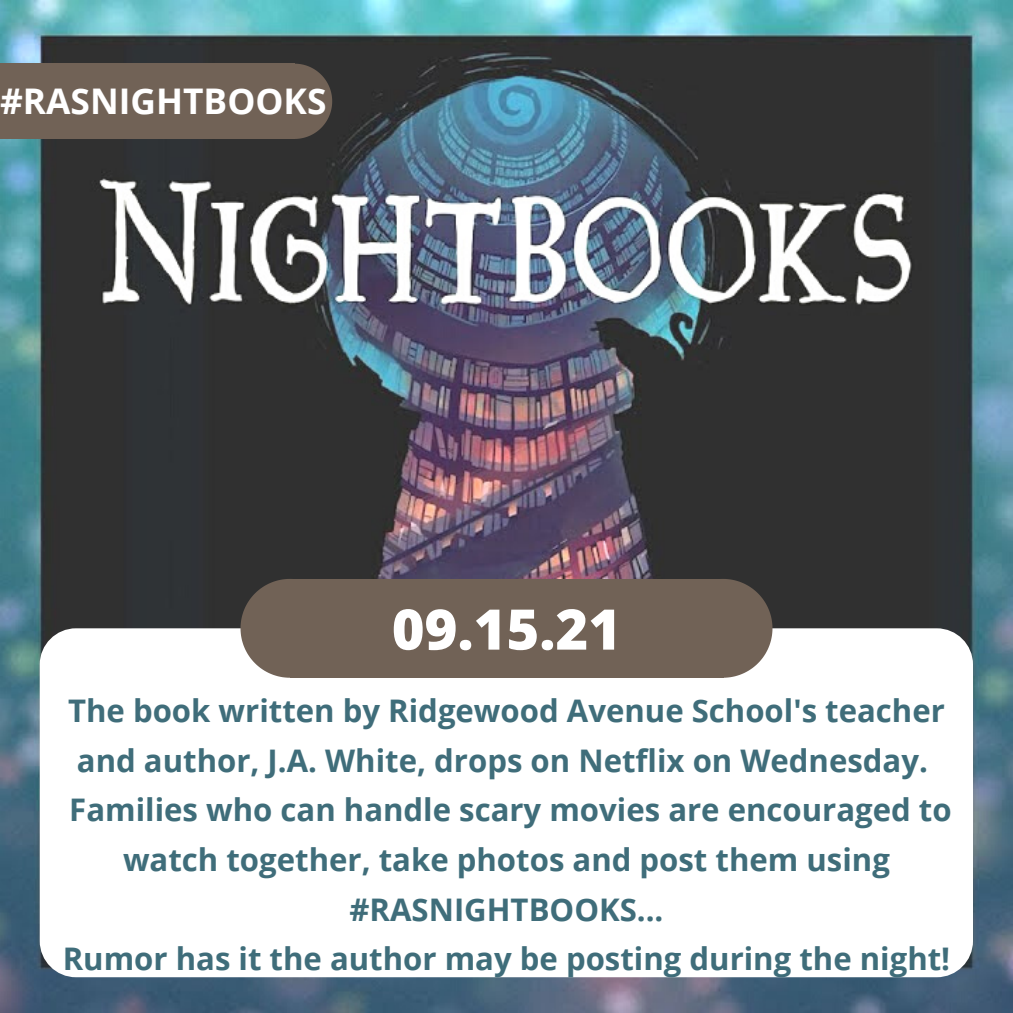
<style>
.page{position:relative;width:1013px;height:1013px;background:#fff}
.page>*{position:absolute;margin:0;border:0;box-sizing:border-box;transform-origin:0 0}
.t1{font:800 56px "Open Sans";color:#fff}
.t2{font:700 35.38px "Open Sans";color:#fff}
.t3{font:700 31.12px/49.8px "Open Sans";color:#3f6d7a;text-align:center}
</style>
<div class="page">
<img style="left:0;top:0;width:1012px;height:1012px">
<div style="left:40px;top:628px;width:933px;height:349px;background:#fff;border-radius:36px"></div>
<div style="left:290px;top:579px;width:433px;height:98px;background:#716256"></div>
<svg style="left:240px;top:579px;width:50px;height:98px;background:#786c63"></svg>
<svg style="left:723px;top:579px;width:49px;height:98px;background:#786c62"></svg>
<div style="left:0;top:64px;width:295px;height:75px;background:#716256"></div>
<svg style="left:295px;top:64px;width:37px;height:75px;background:#63574d"></svg>
<p class="t2" style="left:0;top:77px;width:328px">#RASNIGHTBOOKS</p>
<p class="t1" style="left:392px;top:590px;width:231px">09.15.21</p>
<p class="t3" style="left:68px;top:684px;width:885px">The book written by Ridgewood Avenue School's teacher and author, J.A. White, drops on Netflix on Wednesday.<br>Families who can handle scary movies are encouraged to watch together, take photos and post them using #RASNIGHTBOOKS...</p>
<p class="t3" style="left:63px;top:933px;width:889px">Rumor has it the author may be posting during the night!</p>
</div>
